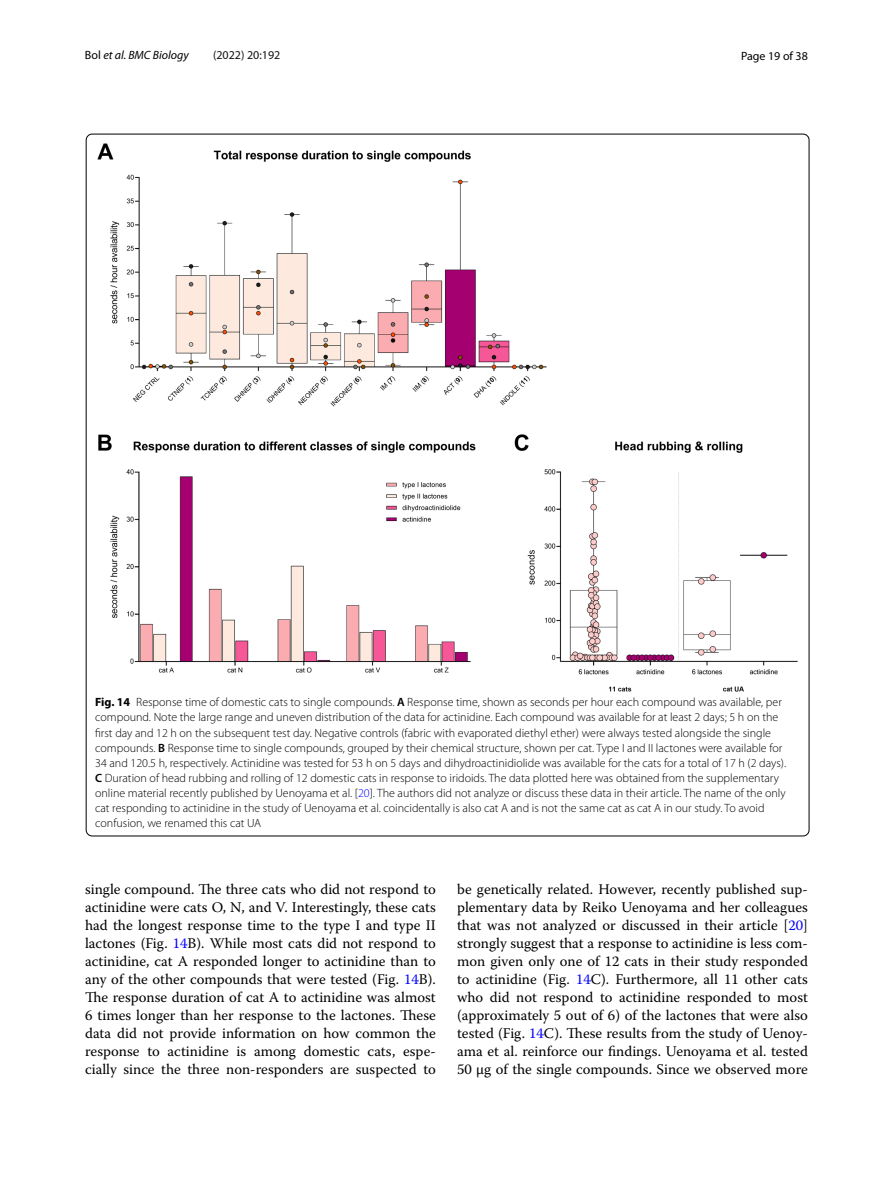
<style>
.page{position:relative;width:893px;height:1187px;background:#fff}
.page>*{position:absolute;margin:0;border:0;box-sizing:border-box;transform-origin:0 0}
.t1{font:14.7px/18px "Warnock Pro";color:#000;text-align:justify}
.t2{font:300 12px/15px "Myriad Pro";color:#000}
.t3{font:italic 12px "Myriad Pro";color:#000}
.t4{font:12px "Myriad Pro";color:#131413}
.t5{font:12px "Myriad Pro";color:#000}
.s1{font-style:normal}
.s2{font-weight:700}
.s3{font-weight:600}
.s4{color:#00f}
</style>
<div class="page">
<img style="left:97px;top:143px;width:701px;height:548px">
<p class="t3" style="left:85px;top:48px;width:105px"><span class="s1">Bol</span> et al. BMC Biology</p>
<p class="t4" style="left:213px;top:50px;width:69px">(2022) 20:192</p>
<p class="t5" style="left:741px;top:48px;width:68px">Page 19 of 38</p>
<p class="t2" style="left:95px;top:695px;width:692px"><span class="s2">Fig. 14</span> Response time of domestic cats to single compounds. <span class="s3">A</span> Response time, shown as seconds per hour each compound was available, per compound. Note the large range and uneven distribution of the data for actinidine. Each compound was available for at least 2 days; 5 h on the first day and 12 h on the subsequent test day. Negative controls (fabric with evaporated diethyl ether) were always tested alongside the single compounds. <span class="s3">B</span> Response time to single compounds, grouped by their chemical structure, shown per cat. Type I and II lactones were available for 34 and 120.5 h, respectively. Actinidine was tested for 53 h on 5 days and dihydroactinidiolide was available for the cats for a total of 17 h (2 days).<br><span class="s3">C</span> Duration of head rubbing and rolling of 12 domestic cats in response to iridoids. The data plotted here was obtained from the supplementary online material recently published by Uenoyama et al. [<span class="s4">20</span>]. The authors did not analyze or discuss these data in their article. The name of the only cat responding to actinidine in the study of Uenoyama et al. coincidentally is also cat A and is not the same cat as cat A in our study. To avoid confusion, we renamed this cat UA</p>
<p class="t1" style="left:85px;top:879px;width:352px">single compound. The three cats who did not respond to actinidine were cats O, N, and V. Interestingly, these cats had the longest response time to the type I and type II lactones (Fig. <span class="s4">14</span>B). While most cats did not respond to actinidine, cat A responded longer to actinidine than to any of the other compounds that were tested (Fig. <span class="s4">14</span>B).<br>The response duration of cat A to actinidine was almost 6 times longer than her response to the lactones. These data did not provide information on how common the response to actinidine is among domestic cats, espe&shy;cially since the three non-responders are suspected to</p>
<p class="t1" style="left:457px;top:879px;width:352px">be genetically related. However, recently published sup&shy;plementary data by Reiko Uenoyama and her colleagues that was not analyzed or discussed in their article [<span class="s4">20</span>] strongly suggest that a response to actinidine is less com&shy;mon given only one of 12 cats in their study responded to actinidine (Fig. <span class="s4">14</span>C). Furthermore, all 11 other cats who did not respond to actinidine responded to most (approximately 5 out of 6) of the lactones that were also tested (Fig. <span class="s4">14</span>C). These results from the study of Uenoy&shy;ama et al. reinforce our findings. Uenoyama et al. tested 50 μg of the single compounds. Since we observed more</p>
</div>
